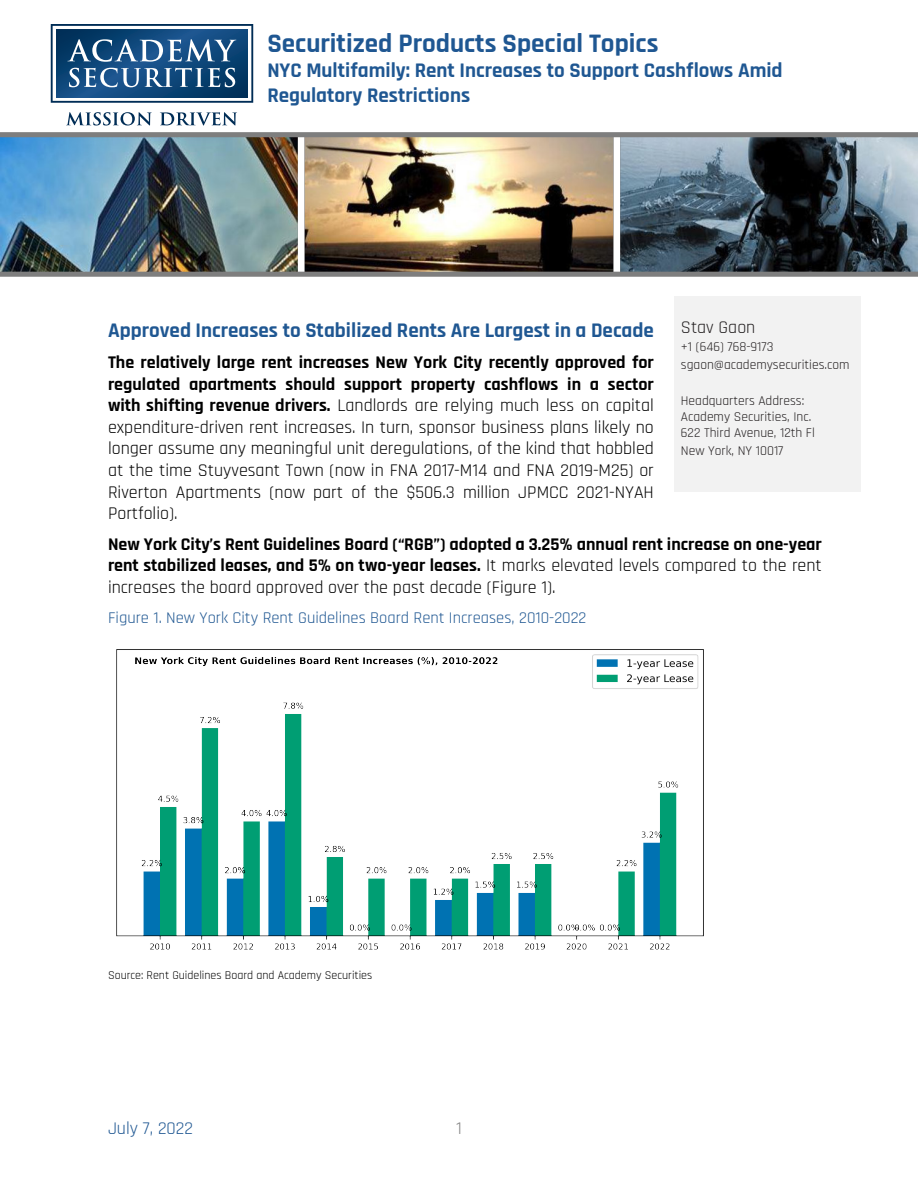
<style>
.page{position:relative;width:918px;height:1188px;background:#fff}
.page>*{position:absolute;margin:0;border:0;box-sizing:border-box;transform-origin:0 0}
.t1{font:700 27px "Rajdhani";color:#1f5792}
.Heading_1{font:700 21px/25.2px "Rajdhani";color:#1f5792}
.t2{font:18px/21.6px "Rajdhani";color:#000;text-align:justify}
.t3{font:700 18px/21.6px "Rajdhani";color:#000;text-align:justify}
.t4{font:18px "Rajdhani";color:#1f5792}
.t5{font:18px "Rajdhani";color:#231f20}
.t6{font:18px "Rajdhani";color:#7e7e7e}
.Figure_title{font:16.5px "Rajdhani";color:#1f5792}
.t7{font:13.5px/16.2px "Rajdhani";color:#231f20}
.Footnote_Text1{font:12px "Rajdhani";color:#000}
.s1{font-weight:700}
.s2{font-weight:400}
</style>
<div class="page">
<svg style="left:51px;top:24px;width:202px;height:79px"></svg>
<svg style="left:66px;top:112px;width:86px;height:14px"></svg>
<svg style="left:160px;top:112px;width:77px;height:14px"></svg>
<img style="left:0;top:137px;width:918px;height:135px">
<div style="left:674px;top:296px;width:186px;height:196px;background:#f2f2f2"></div>
<div style="left:0;top:272px;width:918px;height:5px;background:#7e7e7e"></div>
<div style="left:0;top:132px;width:918px;height:5px;background:#7e7e7e"></div>
<img style="left:116px;top:649px;width:588px;height:301px">
<h1 class="t1" style="left:267px;top:26px;width:393px">Securitized Products Special Topics</h1>
<p class="Heading_1" style="left:267px;top:58px;width:517px">NYC Multifamily: Rent Increases to Support Cashflows Amid<br>Regulatory Restrictions</p>
<p class="t5" style="left:681px;top:317px;width:76px">Stav Gaon</p>
<p class="t7" style="left:681px;top:338px;width:170px;line-height:18px">+1 (646) 768-9173 sgaon@academysecurities.com</p>
<p class="t7" style="left:681px;top:393px;width:136px">Headquarters Address:<br>Academy Securities, Inc.<br>622 Third Avenue, 12th Fl</p>
<p class="t7" style="left:681px;top:443px;width:104px">New York, NY 10017</p>
<p class="Heading_1" style="left:108px;top:319px;width:547px">Approved Increases to Stabilized Rents Are Largest in a Decade</p>
<p class="t2" style="left:108px;top:352px;width:547px"><span class="s1">The relatively large rent increases New York City recently approved for regulated apartments should support property cashflows in a sector with shifting revenue drivers.</span> Landlords are relying much less on capital expenditure-driven rent increases. In turn, sponsor business plans likely no longer assume any meaningful unit deregulations, of the kind that hobbled at the time Stuyvesant Town (now in FNA 2017-M14 and FNA 2019-M25) or Riverton Apartments (now part of the $506.3 million JPMCC 2021-NYAH Portfolio).</p>
<p class="t3" style="left:108px;top:534px;width:715px">New York City’s Rent Guidelines Board (“RGB”) adopted a 3.25% annual rent increase on one-year rent stabilized leases, and 5% on two-year leases. <span class="s2">It marks elevated levels compared to the rent increases the board approved over the past decade (Figure 1).</span></p>
<p class="Figure_title" style="left:108px;top:608px;width:480px">Figure 1. New York City Rent Guidelines Board Rent Increases, 2010-2022</p>
<p class="Footnote_Text1" style="left:108px;top:968px;width:266px">Source: Rent Guidelines Board and Academy Securities</p>
<p class="t4" style="left:108px;top:1118px;width:87px">July 7, 2022</p>
<p class="t6" style="left:456px;top:1118px;width:7px">1</p>
</div>
